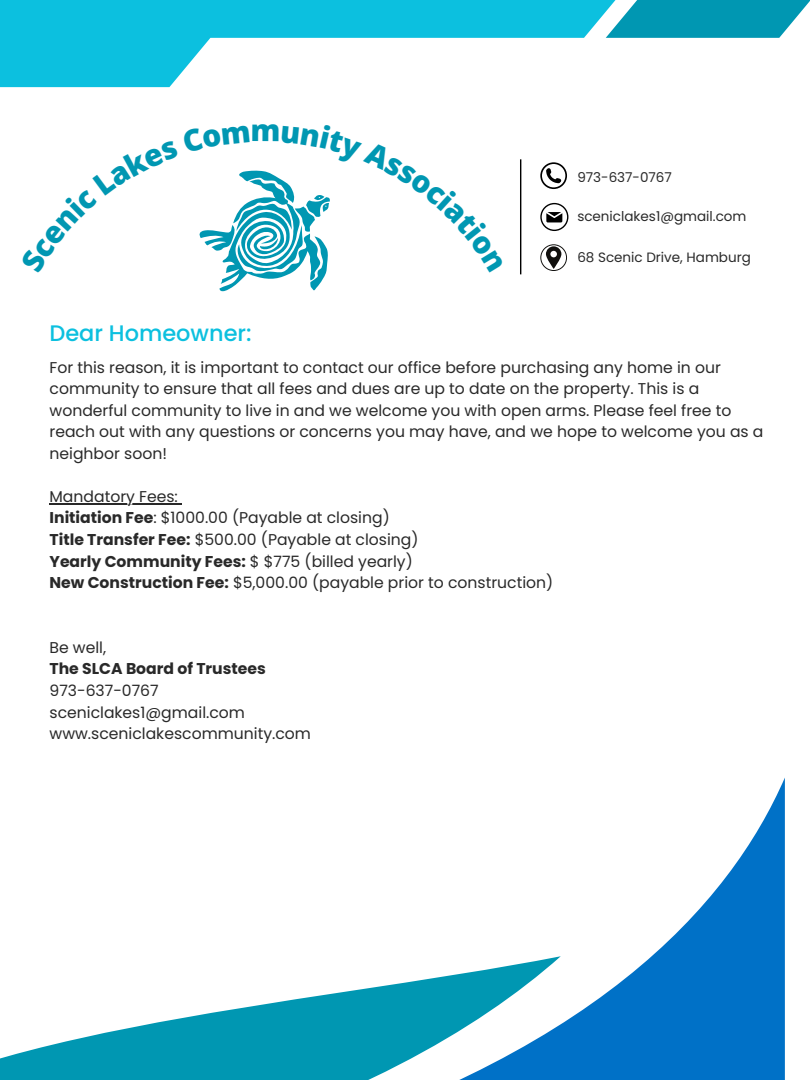
<style>
.page{position:relative;width:810px;height:1080px;background:#fff}
.page>*{position:absolute;margin:0;border:0;box-sizing:border-box;transform-origin:0 0}
.t1{font:800 30px "Open Sans";color:#0097b2}
.t2{font:500 22.44px "Poppins";color:#0cc0df}
.t3{font:15.62px/21.6px "Poppins";color:#292929}
.t4{font:700 15.62px "Poppins";color:#292929}
.t5{font:13.5px "Poppins";color:#292929}
.s1{font-weight:700}
</style>
<div class="page">
<svg style="left:561px;top:778px;width:224px;height:302px"></svg>
<svg style="left:0;top:956px;width:561px;height:124px"></svg>
<svg style="left:0;top:0;width:606px;height:87px;fill:#0cc0df"></svg>
<svg style="left:606px;top:0;width:204px;height:38px;background:#25a6bd"></svg>
<hr style="left:520px;top:159px;width:1px;height:115px;background:#000">
<svg style="left:540px;top:162px;width:27px;height:27px"></svg>
<svg style="left:540px;top:203px;width:28px;height:28px"></svg>
<svg style="left:540px;top:244px;width:27px;height:27px"></svg>
<hr style="left:50px;top:503px;width:128px;height:1px;background:#292929">
<svg style="left:199px;top:170px;width:131px;height:121px"></svg>
<p class="t1" style="left:251px;top:109px;width:32px">m</p>
<h2 class="t2" style="left:50px;top:318px;width:204px">Dear Homeowner:</h2>
<p class="t5" style="left:577px;top:168px;width:96px">973-637-0767</p>
<p class="t5" style="left:577px;top:207px;width:171px">sceniclakes1@gmail.com</p>
<p class="t5" style="left:577px;top:248px;width:175px">68 Scenic Drive, Hamburg</p>
<p class="t3" style="left:50px;top:356px;width:715px">For this reason, it is important to contact our office before purchasing any home in our community to ensure that all fees and dues are up to date on the property. This is a wonderful community to live in and we welcome you with open arms. Please feel free to reach out with any questions or concerns you may have, and we hope to welcome you as a neighbor soon!</p>
<p class="t3" style="left:50px;top:486px;width:505px">Mandatory Fees:<br><span class="s1">Initiation Fee</span>: $1000.00 (Payable at closing)<br><span class="s1">Title Transfer Fee:</span> $500.00 (Payable at closing)<br><span class="s1">Yearly Community Fees:</span> $ $775 (billed yearly)<br><span class="s1">New Construction Fee:</span> $5,000.00 (payable prior to construction)</p>
<p class="t3" style="left:50px;top:637px;width:58px">Be well,</p>
<p class="t4" style="left:50px;top:658px;width:218px">The SLCA Board of Trustees</p>
<p class="t3" style="left:50px;top:680px;width:263px">973-637-0767 sceniclakes1@gmail.com www.sceniclakescommunity.com</p>
</div>
